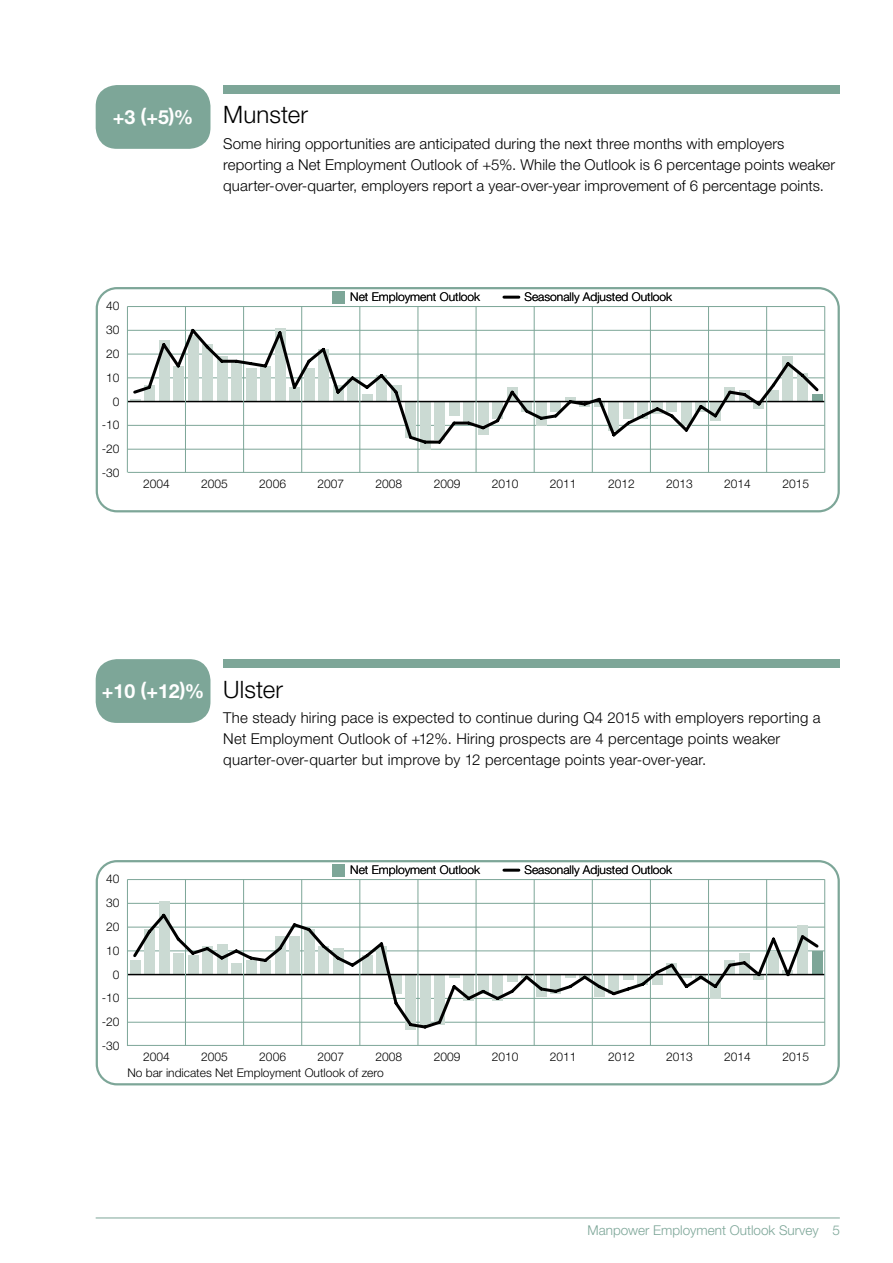
<style>
.page{position:relative;width:893px;height:1263px;background:#fff}
.page>*{position:absolute;margin:0;border:0;box-sizing:border-box;transform-origin:0 0}
.t1{font:300 24px "Helvetica Neue LT Std";letter-spacing:.005em;color:#000}
.t2{font:700 19.5px "Helvetica Neue LT Std";color:#fff}
.t3{font:300 15px/21px "Helvetica Neue LT Std";letter-spacing:.01em;color:#000}
.t4{font:300 13.5px "Helvetica Neue LT Std";color:#7da698}
.t5{font:300 12px/23.7px "Helvetica Neue LT Std";color:#000;text-align:right}
</style>
<div class="page">
<hr style="left:96px;top:1217px;width:744px;height:1px;background:#7da698">
<div style="left:96px;top:85px;width:114px;height:64px;background:#7da698;border-radius:21px"></div>
<svg style="left:96px;top:287px;width:744px;height:225px"></svg>
<div style="left:223px;top:85px;width:617px;height:9px;background:#7da698"></div>
<svg style="left:96px;top:860px;width:744px;height:225px"></svg>
<div style="left:223px;top:659px;width:617px;height:9px;background:#7da698"></div>
<div style="left:96px;top:659px;width:114px;height:64px;background:#7da698;border-radius:21px"></div>
<h2 class="t2" style="left:113px;top:105px;width:82px">+3 (+5)%</h2>
<h1 class="t1" style="left:223px;top:100px;width:86px">Munster</h1>
<p class="t3" style="left:223px;top:133px;width:614px">Some hiring opportunities are anticipated during the next three months with employers reporting a Net Employment Outlook of +5%. While the Outlook is 6 percentage points weaker quarter-over-quarter, employers report a year-over-year improvement of 6 percentage points.</p>
<p class="t5" style="left:102px;top:294px;width:19px">40<br>30<br>20<br>10<br>0 -10 -20 -30</p>
<p class="t5" style="left:350px;top:285px;width:132px">Net Employment Outlook</p>
<p class="t5" style="left:524px;top:285px;width:149px">Seasonally Adjusted Outlook</p>
<p class="t5" style="left:143px;top:471px;width:28px">2004</p>
<p class="t5" style="left:201px;top:471px;width:28px">2005</p>
<p class="t5" style="left:259px;top:471px;width:28px">2006</p>
<p class="t5" style="left:317px;top:471px;width:28px">2007</p>
<p class="t5" style="left:376px;top:471px;width:28px">2008</p>
<p class="t5" style="left:434px;top:471px;width:28px">2009</p>
<p class="t5" style="left:492px;top:471px;width:28px">2010</p>
<p class="t5" style="left:550px;top:471px;width:28px">2011</p>
<p class="t5" style="left:608px;top:471px;width:28px">2012</p>
<p class="t5" style="left:666px;top:471px;width:28px">2013</p>
<p class="t5" style="left:724px;top:471px;width:28px">2014</p>
<p class="t5" style="left:782px;top:471px;width:28px">2015</p>
<h2 class="t2" style="left:102px;top:679px;width:104px">+10 (+12)%</h2>
<h1 class="t1" style="left:223px;top:674px;width:61px">Ulster</h1>
<p class="t3" style="left:223px;top:707px;width:599px">The steady hiring pace is expected to continue during Q4 2015 with employers reporting a<br>Net Employment Outlook of +12%. Hiring prospects are 4 percentage points weaker quarter-over-quarter but improve by 12 percentage points year-over-year.</p>
<p class="t5" style="left:102px;top:867px;width:19px">40<br>30<br>20<br>10<br>0 -10 -20 -30</p>
<p class="t5" style="left:350px;top:858px;width:132px">Net Employment Outlook</p>
<p class="t5" style="left:524px;top:858px;width:149px">Seasonally Adjusted Outlook</p>
<p class="t5" style="left:143px;top:1044px;width:28px">2004</p>
<p class="t5" style="left:201px;top:1044px;width:28px">2005</p>
<p class="t5" style="left:259px;top:1044px;width:28px">2006</p>
<p class="t5" style="left:317px;top:1044px;width:28px">2007</p>
<p class="t5" style="left:376px;top:1044px;width:28px">2008</p>
<p class="t5" style="left:434px;top:1044px;width:28px">2009</p>
<p class="t5" style="left:492px;top:1044px;width:28px">2010</p>
<p class="t5" style="left:550px;top:1044px;width:28px">2011</p>
<p class="t5" style="left:608px;top:1044px;width:28px">2012</p>
<p class="t5" style="left:666px;top:1044px;width:28px">2013</p>
<p class="t5" style="left:724px;top:1044px;width:28px">2014</p>
<p class="t5" style="left:782px;top:1044px;width:28px">2015</p>
<p class="t5" style="left:127px;top:1060px;width:258px">No bar indicates Net Employment Outlook of zero</p>
<p class="t4" style="left:587px;top:1222px;width:254px">Manpower Employment Outlook Survey 5</p>
</div>
